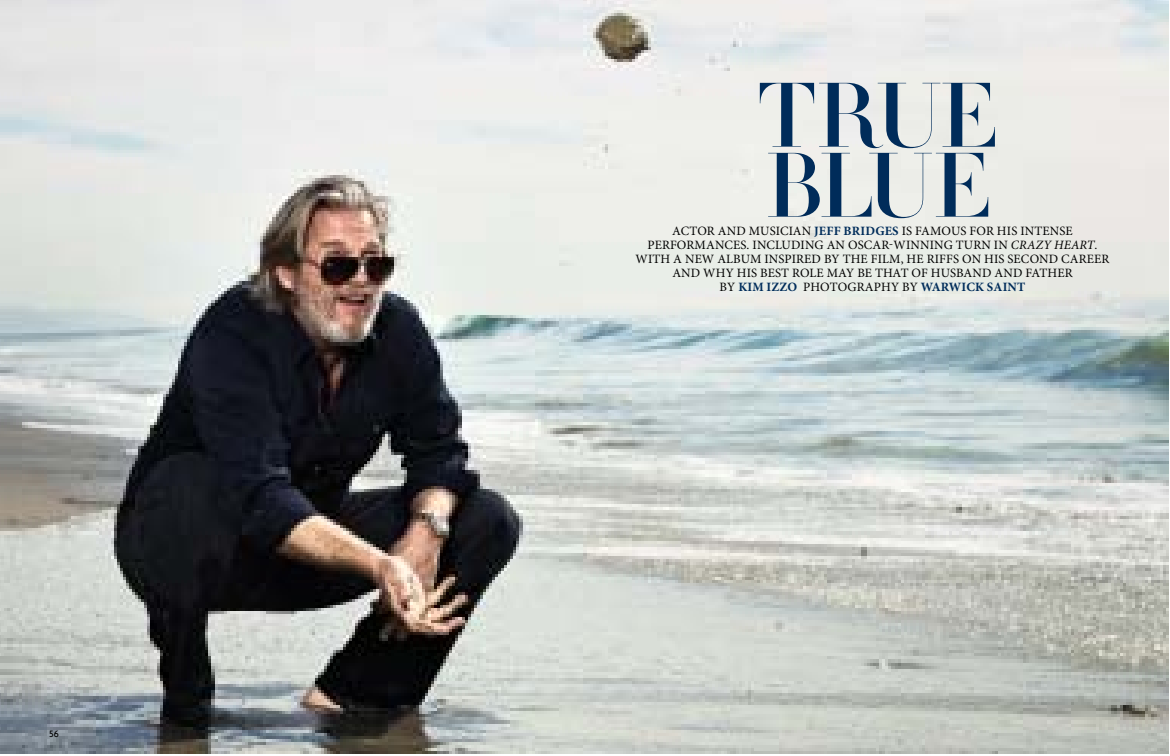
<style>
.page{position:relative;width:1170px;height:756px;background:#fff}
.page>*{position:absolute;margin:0;border:0;box-sizing:border-box;transform-origin:0 0}
.t1{font:500 90px/70px "HTF Didot M64";letter-spacing:-.025em;color:#002c5a}
.t2{font:12.8px/14px "Minion Pro";letter-spacing:.01em;color:#000;text-align:center}
.t3{font:500 10px "Agenda";color:#000}
.s1{font-weight:700;color:#002c5a}
.s2{font-style:italic}
</style>
<div class="page">
<img style="left:0;top:0;width:1168px;height:754px">
<p class="t3" style="left:49px;top:729px;width:11px">56</p>
<h1 class="t1" style="left:758px;top:79px;width:241px">TRUE<br>BLUE</h1>
<p class="t2" style="left:636px;top:224px;width:475px">ACTOR AND MUSICIAN <span class="s1">JEFF BRIDGES</span> IS FAMOUS FOR HIS INTENSE PERFORMANCES. INCLUDING AN OSCAR-WINNING TURN IN <span class="s2">CRAZY HEART</span>.<br>WITH A NEW ALBUM INSPIRED BY THE FILM, HE RIFFS ON HIS SECOND CAREER AND WHY HIS BEST ROLE MAY BE THAT OF HUSBAND AND FATHER<br>BY <span class="s1">KIM IZZO</span> PHOTOGRAPHY BY <span class="s1">WARWICK SAINT</span></p>
</div>
